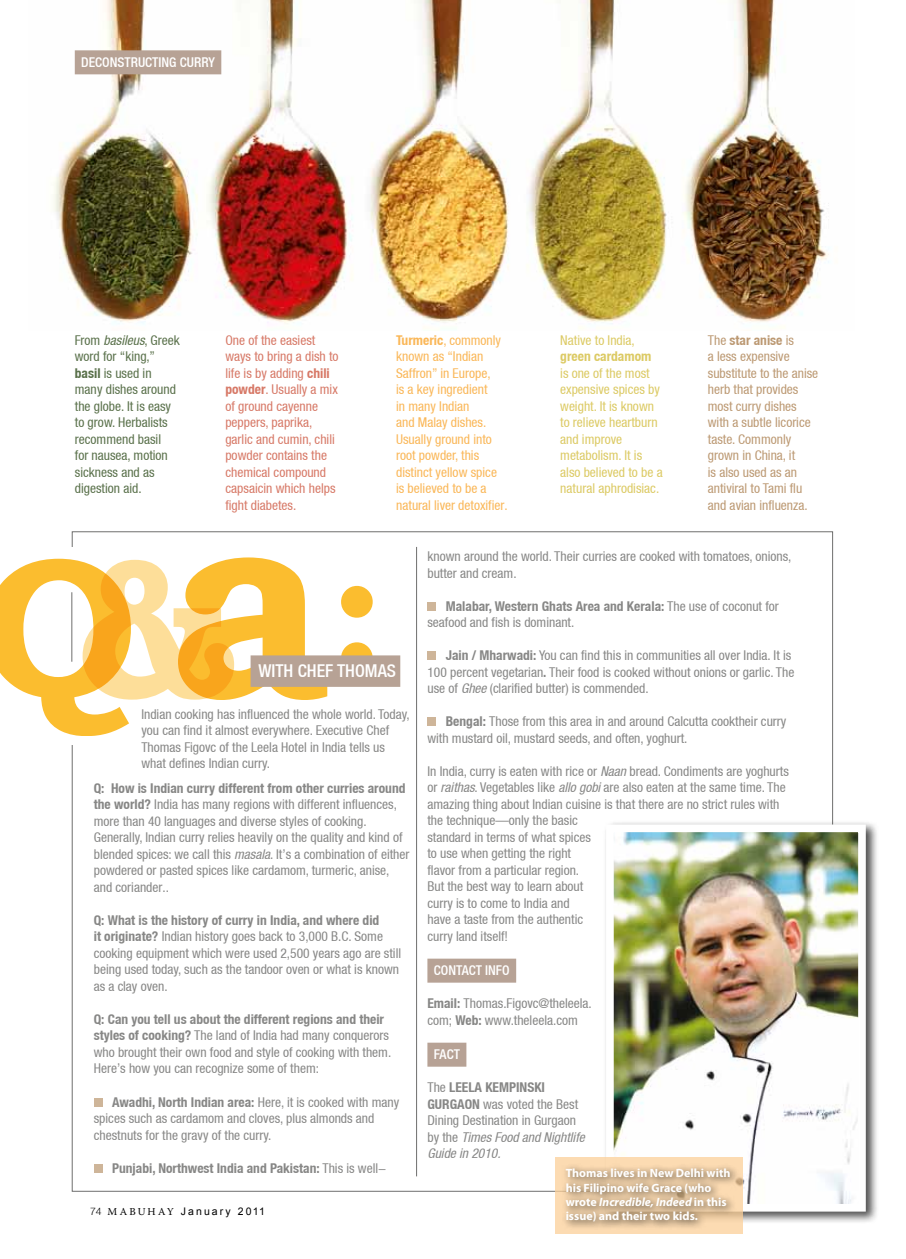
<style>
.page{position:relative;width:906px;height:1259px;background:#fff}
.page>*{position:absolute;margin:0;border:0;box-sizing:border-box;transform-origin:0 0}
.t1{font:700 198.45px "Bookman Old Style";color:#fbbd2f}
.t2{font:700 173.55px "Bookman Old Style";color:#fbbd2f}
.t3{font:500 condensed 17.7px "Helvetica Neue LT";color:#fff}
.t4{font:condensed 13.5px/16.5px "Helvetica Neue LT";color:#878786}
.t5{font:condensed 13.5px/16.5px "Helvetica Neue LT";color:#d77967}
.t6{font:condensed 13.5px/16.5px "Helvetica Neue LT";color:#fab758}
.t7{font:condensed 13.5px/16.5px "Helvetica Neue LT";color:#bc9973}
.t8{font:condensed 13.5px/16.5px "Helvetica Neue LT";color:#5a714b}
.t9{font:condensed 13.5px/16.5px "Helvetica Neue LT";color:#dcca64}
.t10{font:700 condensed 13.5px "Helvetica Neue LT";color:#878786}
.t11{font:500 condensed 13.5px "Helvetica Neue LT";color:#fff}
.t12{font:700 condensed 13.5px "Helvetica Neue LT";color:#dcca64}
.t13{font:700 12px/14.4px "Myriad Pro";color:#fff}
.t14{font:10.5px "Arial";letter-spacing:.2em;color:#000}
.s1{font-style:italic}
.s2{font-weight:700}
.s3{font-size:281.1px}
.s4{font-weight:400}
.s5{font-family:"Helvetica Neue LT";font-weight:300}
.s6{font-family:"Warnock Pro"}
</style>
<div class="page">
<img style="left:53px;top:0;width:776px;height:329px">
<hr style="left:72px;top:592px;width:1px;height:70px;background:#6f6f6e">
<div style="left:250px;top:655px;width:150px;height:32px;background:#b7a295"></div>
<div style="left:603px;top:820px;width:276px;height:404px;background:#000;opacity:.7"></div>
<img style="left:615px;top:833px;width:242px;height:369px">
<div style="left:606px;top:824px;width:260px;height:387px;border:8px solid #fff"></div>
<div style="left:94px;top:1098px;width:8px;height:8px;background:#ceb599"></div>
<div style="left:94px;top:1164px;width:8px;height:8px;background:#ceb599"></div>
<hr style="left:416px;top:547px;width:1px;height:629px;background:#6f6f6e">
<div style="left:427px;top:958px;width:89px;height:24px;background:#b7a295"></div>
<div style="left:427px;top:1042px;width:39px;height:24px;background:#b7a295"></div>
<div style="left:427px;top:602px;width:9px;height:8px;background:#ceb599"></div>
<div style="left:427px;top:651px;width:9px;height:9px;background:#ceb599"></div>
<div style="left:427px;top:717px;width:9px;height:9px;background:#ceb599"></div>
<div style="left:75px;top:50px;width:146px;height:24px;background:#b7a295"></div>
<div style="left:555px;top:1157px;width:187px;height:76px;background:#fcdbb2"></div>
<div style="left:560px;top:1162px;width:179px;height:69px;background:#000;opacity:.75"></div>
<p class="t11" style="left:81px;top:54px;width:135px">DECONSTRUCTING CURRY</p>
<p class="t8" style="left:75px;top:331px;width:106px">From <span class="s1">basileus</span>, Greek word for “king,” <span class="s2">basil</span> is used in many dishes around the globe. It is easy to grow. Herbalists recommend basil<br>for nausea, motion sickness and as digestion aid.</p>
<p class="t5" style="left:225px;top:331px;width:115px">One of the easiest ways to bring a dish to life is by adding <span class="s2">chili powder</span>. Usually a mix of ground cayenne peppers, paprika, garlic and cumin, chili powder contains the chemical compound capsaicin which helps fight diabetes.</p>
<p class="t6" style="left:396px;top:332px;width:113px"><span class="s2">Turmeric</span>, commonly known as “Indian<br>Saffron” in Europe,<br>is a key ingredient<br>in many Indian<br>and Malay dishes.<br>Usually ground into root powder, this distinct yellow spice is believed to be a natural liver detoxifier.</p>
<p class="t9" style="left:560px;top:331px;width:76px">Native to India,</p>
<p class="t12" style="left:560px;top:348px;width:93px">green cardamom</p>
<p class="t9" style="left:560px;top:364px;width:104px">is one of the most expensive spices by weight. It is known to relieve heartburn and improve metabolism. It is also believed to be a natural aphrodisiac.</p>
<p class="t7" style="left:708px;top:332px;width:112px">The <span class="s2">star anise</span> is<br>a less expensive substitute to the anise herb that provides most curry dishes with a subtle licorice taste. Commonly grown in China, it<br>is also used as an antiviral to Tami flu and avian influenza.</p>
<h1 class="t1" style="left:-21px;top:510px;width:355px">Q&amp;<span class="s3">a</span></h1>
<h2 class="t2" style="left:327px;top:509px;width:61px">:</h2>
<p class="t4" style="left:141px;top:705px;width:270px">Indian cooking has influenced the whole world. Today, you can find it almost everywhere. Executive Chef Thomas Figovc of the Leela Hotel in India tells us what defines Indian curry.</p>
<p class="t4" style="left:94px;top:780px;width:317px"><span class="s2">Q: How is Indian curry different from other curries around the world?</span> India has many regions with different influences, more than 40 languages and diverse styles of cooking.<br>Generally, Indian curry relies heavily on the quality and kind of blended spices: we call this <span class="s1">masala</span>. It’s a combination of either powdered or pasted spices like cardamom, turmeric, anise, and coriander..</p>
<p class="t4" style="left:94px;top:912px;width:309px"><span class="s2">Q: What is the history of curry in India, and where did<br>it originate?</span> Indian history goes back to 3,000 B.C. Some cooking equipment which were used 2,500 years ago are still being used today, such as the tandoor oven or what is known as a clay oven.</p>
<p class="t4" style="left:94px;top:1010px;width:299px"><span class="s2">Q: Can you tell us about the different regions and their styles of cooking?</span> The land of India had many conquerors who brought their own food and style of cooking with them.<br>Here’s how you can recognize some of them:</p>
<p class="t4" style="left:94px;top:1093px;width:307px;text-indent:18px"><span class="s2">Awadhi, North Indian area:</span> Here, it is cooked with many spices such as cardamom and cloves, plus almonds and chestnuts for the gravy of the curry.</p>
<p class="t10" style="left:112px;top:1159px;width:276px">Punjabi, Northwest India and Pakistan: <span class="s4">This is well-</span></p>
<h3 class="t3" style="left:258px;top:660px;width:139px">WITH CHEF THOMAS</h3>
<p class="t14" style="left:90px;top:1204px;width:176px"><span class="s5">74</span> <span class="s6">MABUHAY</span> January 2011</p>
<p class="t4" style="left:427px;top:548px;width:365px">known around the world. Their curries are cooked with tomatoes, onions, butter and cream.</p>
<p class="t4" style="left:427px;top:597px;width:353px;text-indent:18px"><span class="s2">Malabar, Western Ghats Area and Kerala:</span> The use of coconut for seafood and fish is dominant.</p>
<p class="t4" style="left:427px;top:647px;width:368px;text-indent:18px"><span class="s2">Jain / Mharwadi:</span> You can find this in communities all over India. It is<br>100 percent vegetarian<span class="s2">.</span> Their food is cooked without onions or garlic. The use of <span class="s1">Ghee</span> (clarified butter) is commended.</p>
<p class="t4" style="left:427px;top:713px;width:360px;text-indent:18px"><span class="s2">Bengal:</span> Those from this area in and around Calcutta cooktheir curry with mustard oil, mustard seeds, and often, yoghurt.</p>
<p class="t4" style="left:427px;top:762px;width:363px">In India, curry is eaten with rice or <span class="s1">Naan</span> bread. Condiments are yoghurts or <span class="s1">raithas</span>. Vegetables like <span class="s1">allo gobi</span> are also eaten at the same time. The amazing thing about Indian cuisine is that there are no strict rules with the technique—only the basic<br>standard in terms of what spices<br>to use when getting the right<br>flavor from a particular region.<br>But the best way to learn about<br>curry is to come to India and<br>have a taste from the authentic<br>curry land itself!</p>
<p class="t11" style="left:434px;top:962px;width:77px">CONTACT INFO</p>
<p class="t4" style="left:427px;top:995px;width:166px"><span class="s2">Email:</span> Thomas.Figovc@theleela. com; <span class="s2">Web:</span> www.theleela.com</p>
<p class="t11" style="left:434px;top:1046px;width:28px">FACT</p>
<p class="t4" style="left:427px;top:1079px;width:159px">The <span class="s2">LEELA KEMPINSKI<br>GURGAON</span> was voted the Best<br>Dining Destination in Gurgaon by the <span class="s1">Times Food and Nightlife<br>Guide in 2010.</span></p>
<p class="t13" style="left:565px;top:1165px;width:166px">Thomas lives in New Delhi with his Filipino wife Grace (who wrote <span class="s1">Incredible, Indeed</span> in this issue) and their two kids.</p>
</div>
